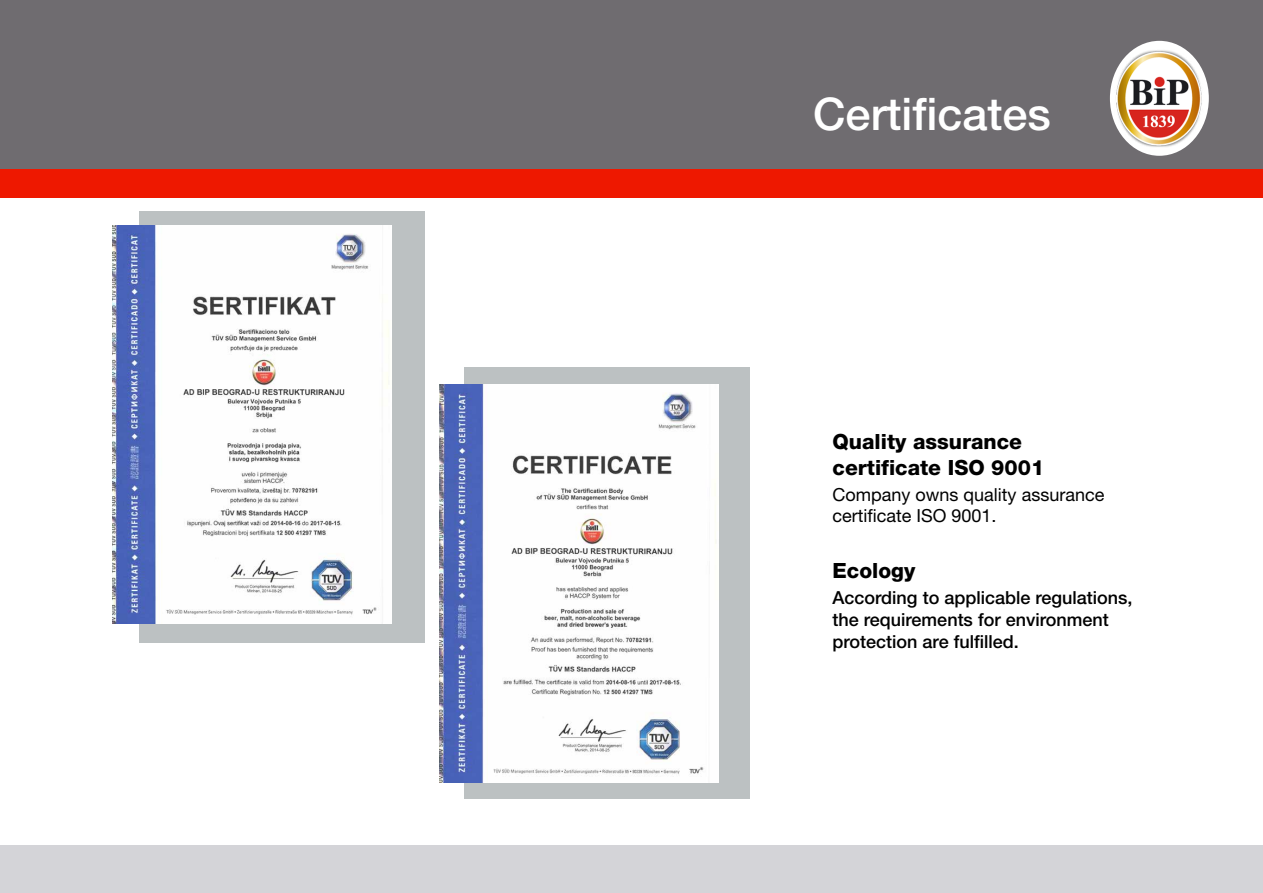
<style>
.page{position:relative;width:1263px;height:893px;background:#fff}
.page>*{position:absolute;margin:0;border:0;box-sizing:border-box;transform-origin:0 0}
.t1{font:500 45px "Helvetica Neue LT Pro";color:#fff}
.t2{font:800 21px/25.2px "Helvetica Neue LT Pro";color:#000}
.t3{font:500 18px/21.6px "Helvetica Neue LT Pro";color:#000}
.t4{font:18px/21.6px "Helvetica Neue LT Pro";color:#000}
</style>
<div class="page">
<div style="left:0;top:0;width:1263px;height:176px;background:#6f6c70"></div>
<div style="left:0;top:169px;width:1263px;height:28px;background:#ee1800"></div>
<div style="left:0;top:845px;width:1263px;height:48px;background:#d4d4d8"></div>
<div style="left:464px;top:368px;width:286px;height:431px;background:#bcc1c2"></div>
<div style="left:139px;top:212px;width:286px;height:431px;background:#bcc1c2"></div>
<div style="left:1110px;top:41px;width:99px;height:115px;background:#fff;border-radius:50%"></div>
<img style="left:1112px;top:41px;width:97px;height:106px">
<img style="left:112px;top:225px;width:279px;height:398px">
<img style="left:439px;top:384px;width:280px;height:398px">
<h1 class="t1" style="left:813px;top:88px;width:239px">Certificates</h1>
<p class="t2" style="left:832px;top:429px;width:213px">Quality assurance certificate ISO 9001</p>
<p class="t4" style="left:832px;top:483px;width:273px">Company owns quality assurance certificate ISO 9001.</p>
<p class="t2" style="left:832px;top:558px;width:85px">Ecology</p>
<p class="t3" style="left:832px;top:587px;width:301px">According to applicable regulations, the requirements for environment protection are fulfilled.</p>
</div>
